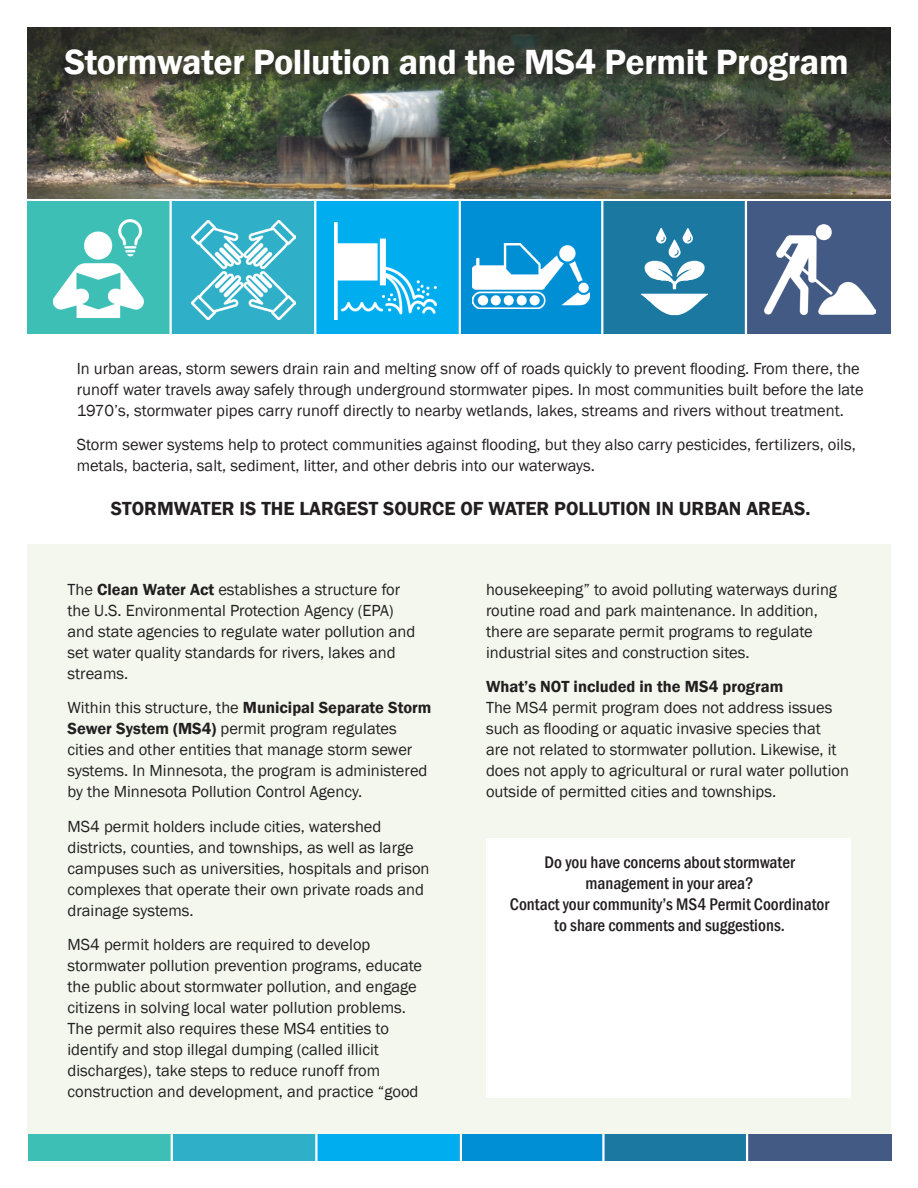
<style>
.page{position:relative;width:918px;height:1188px;background:#fff}
.page>*{position:absolute;margin:0;border:0;box-sizing:border-box;transform-origin:0 0}
.t1{font:600 36px "Franklin Gothic";letter-spacing:-.01em;color:#fff}
.t2{font:600 19.5px "Franklin Gothic";color:#231f20}
.t3{font:500 condensed 17.25px/21px "Franklin Gothic";color:#231f20;text-align:center}
.t4{font:16.5px/21px "Franklin Gothic";color:#231f20}
.t5{font:600 16.5px "Franklin Gothic";color:#231f20}
.s1{font-weight:600}
</style>
<div class="page">
<img style="left:27px;top:93px;width:864px;height:106px">
<svg style="left:27px;top:27px;width:864px;height:66px;background:#303329"></svg>
<div style="left:27px;top:544px;width:864px;height:590px;background:#f3f7ee"></div>
<div style="left:62px;top:46px;width:798px;height:48px;background:#231f20;opacity:.75"></div>
<div style="left:28px;top:1134px;width:145px;height:27px;background:#3ebfb6"></div>
<div style="left:172px;top:1134px;width:145px;height:27px;background:#2fafc8"></div>
<div style="left:316px;top:1134px;width:144px;height:27px;background:#00aeef"></div>
<div style="left:460px;top:1134px;width:144px;height:27px;background:#008fd5"></div>
<div style="left:603px;top:1134px;width:145px;height:27px;background:#1b78a1"></div>
<div style="left:747px;top:1134px;width:145px;height:27px;background:#435a84"></div>
<div style="left:486px;top:838px;width:364px;height:259px;background:#fff"></div>
<div style="left:27px;top:202px;width:145px;height:132px;background:#3ebfb6"></div>
<img style="left:54px;top:220px;width:90px;height:98px">
<div style="left:171px;top:202px;width:145px;height:132px;background:#2fafc8"></div>
<img style="left:191px;top:221px;width:104px;height:98px">
<div style="left:315px;top:202px;width:144px;height:132px;background:#00aeef"></div>
<img style="left:335px;top:222px;width:102px;height:98px">
<div style="left:459px;top:202px;width:144px;height:132px;background:#008fd5"></div>
<img style="left:472px;top:243px;width:117px;height:65px">
<div style="left:602px;top:202px;width:145px;height:132px;background:#1b78a1"></div>
<img style="left:640px;top:227px;width:68px;height:89px">
<div style="left:746px;top:202px;width:145px;height:132px;background:#435a84"></div>
<img style="left:765px;top:224px;width:111px;height:90px">
<hr style="left:170px;top:200px;width:2px;height:137px;background:#fff">
<hr style="left:314px;top:200px;width:2px;height:137px;background:#fff">
<hr style="left:459px;top:200px;width:2px;height:137px;background:#fff">
<hr style="left:745px;top:200px;width:2px;height:137px;background:#fff">
<hr style="left:601px;top:200px;width:2px;height:137px;background:#fff">
<hr style="left:171px;top:1134px;width:2px;height:33px;background:#fff">
<hr style="left:315px;top:1134px;width:3px;height:33px;background:#fff">
<hr style="left:460px;top:1134px;width:2px;height:33px;background:#fff">
<hr style="left:746px;top:1134px;width:2px;height:33px;background:#fff">
<hr style="left:602px;top:1134px;width:3px;height:33px;background:#fff">
<h1 class="t1" style="left:64px;top:40px;width:786px">Stormwater Pollution and the MS4 Permit Program</h1>
<p class="t4" style="left:77px;top:358px;width:788px">In urban areas, storm sewers drain rain and melting snow off of roads quickly to prevent flooding. From there, the runoff water travels away safely through underground stormwater pipes. In most communities built before the late<br>1970’s, stormwater pipes carry runoff directly to nearby wetlands, lakes, streams and rivers without treatment.</p>
<p class="t4" style="left:77px;top:435px;width:781px">Storm sewer systems help to protect communities against flooding, but they also carry pesticides, fertilizers, oils, metals, bacteria, salt, sediment, litter, and other debris into our waterways.</p>
<p class="t2" style="left:111px;top:496px;width:701px">STORMWATER IS THE LARGEST SOURCE OF WATER POLLUTION IN URBAN AREAS.</p>
<p class="t4" style="left:68px;top:579px;width:349px">The <span class="s1">Clean Water Act</span> establishes a structure for the U.S. Environmental Protection Agency (EPA) and state agencies to regulate water pollution and set water quality standards for rivers, lakes and streams.</p>
<p class="t4" style="left:68px;top:698px;width:366px">Within this structure, the <span class="s1">Municipal Separate Storm Sewer System (MS4)</span> permit program regulates cities and other entities that manage storm sewer systems. In Minnesota, the program is administered by the Minnesota Pollution Control Agency.</p>
<p class="t4" style="left:68px;top:816px;width:364px">MS4 permit holders include cities, watershed districts, counties, and townships, as well as large campuses such as universities, hospitals and prison complexes that operate their own private roads and drainage systems.</p>
<p class="t4" style="left:68px;top:935px;width:356px">MS4 permit holders are required to develop stormwater pollution prevention programs, educate the public about stormwater pollution, and engage citizens in solving local water pollution problems.<br>The permit also requires these MS4 entities to identify and stop illegal dumping (called illicit discharges), take steps to reduce runoff from construction and development, and practice “good</p>
<p class="t4" style="left:486px;top:579px;width:353px">housekeeping” to avoid polluting waterways during routine road and park maintenance. In addition, there are separate permit programs to regulate industrial sites and construction sites.</p>
<p class="t5" style="left:486px;top:677px;width:299px">What’s NOT included in the MS4 program</p>
<p class="t4" style="left:486px;top:698px;width:364px">The MS4 permit program does not address issues such as flooding or aquatic invasive species that<br>are not related to stormwater pollution. Likewise, it does not apply to agricultural or rural water pollution outside of permitted cities and townships.</p>
<p class="t3" style="left:510px;top:852px;width:321px">Do you have concerns about stormwater management in your area?<br>Contact your community’s MS4 Permit Coordinator to share comments and suggestions.</p>
</div>
